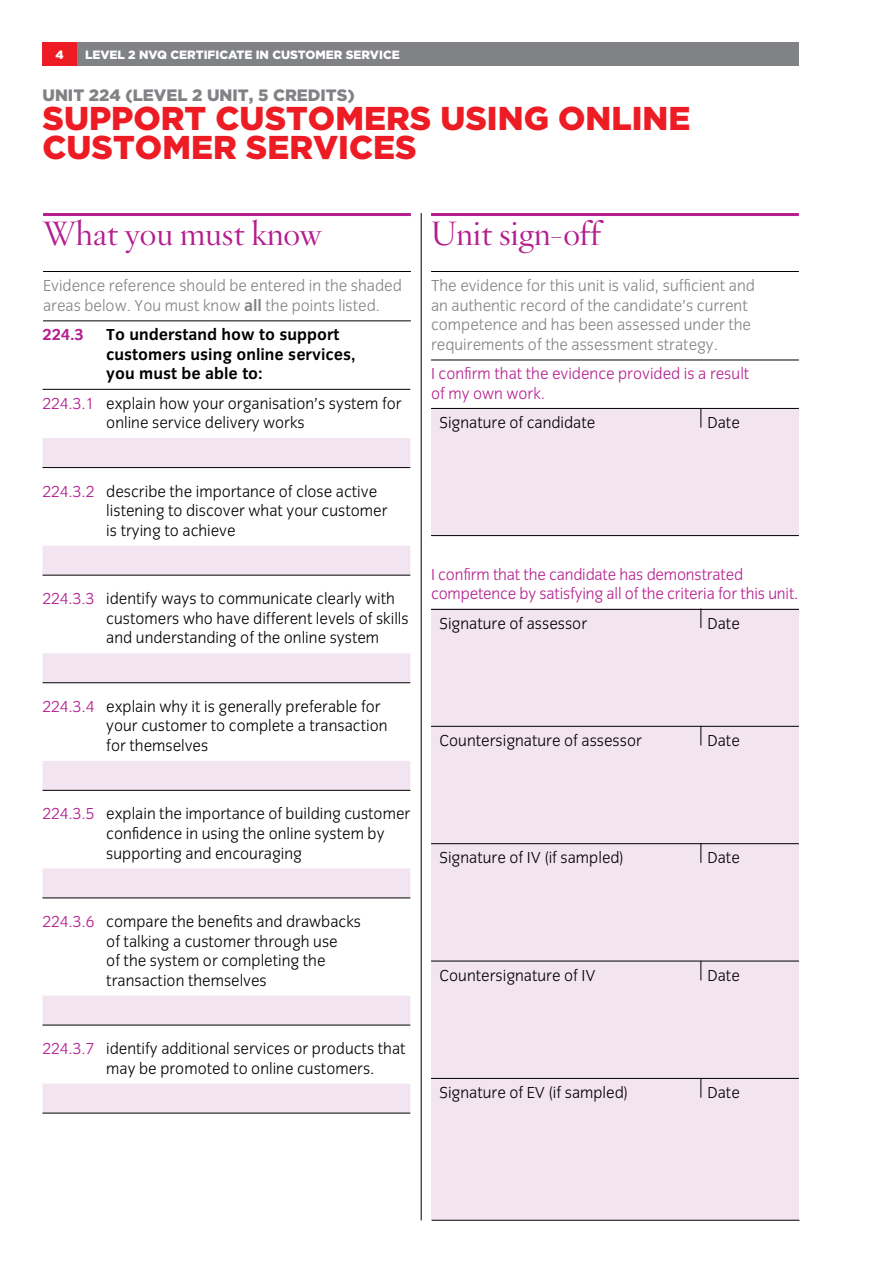
<style>
.page{position:relative;width:893px;height:1263px;background:#fff}
.page>*{position:absolute;margin:0;border:0;box-sizing:border-box;transform-origin:0 0}
.t1{font:900 33px/29.4px "Gotham";color:#ed1c24}
.t2{font:33px "Hoefler Titling HTF Lt Roman";color:#b41e8e}
.t3{font:300 16.5px/19.5px "Congress Sans";color:#000}
.t4{font:300 16.5px/19.5px "Congress Sans";color:#808285}
.t5{font:300 16.5px/19.5px "Congress Sans";letter-spacing:-.01em;color:#b41e8e}
.t6{font:700 16.5px/19.5px "Congress Sans";color:#000}
.t7{font:900 16.5px "Gotham";color:#808285}
.t8{font:700 16.5px "Congress Sans";color:#b41e8e}
.t9{font:900 12px "Gotham";color:#fff}
.s1{font-weight:700}
.s2{color:#b41e8e}
</style>
<div class="page">
<div style="left:43px;top:43px;width:756px;height:23px;background:#808285"></div>
<hr style="left:43px;top:213px;width:368px;height:3px;background:#b41e8e">
<hr style="left:43px;top:271px;width:368px;height:1px;background:#000">
<hr style="left:43px;top:321px;width:368px;height:1px;background:#000">
<hr style="left:43px;top:389px;width:367px;height:1px;background:#000">
<div style="left:43px;top:438px;width:367px;height:29px;background:#f2e4f0"></div>
<hr style="left:43px;top:467px;width:367px;height:1px;background:#000">
<div style="left:43px;top:546px;width:367px;height:29px;background:#f2e4f0"></div>
<hr style="left:43px;top:575px;width:367px;height:1px;background:#000">
<div style="left:43px;top:653px;width:367px;height:29px;background:#f2e4f0"></div>
<hr style="left:43px;top:682px;width:367px;height:1px;background:#000">
<div style="left:43px;top:761px;width:367px;height:29px;background:#f2e4f0"></div>
<hr style="left:43px;top:790px;width:367px;height:1px;background:#000">
<div style="left:43px;top:868px;width:367px;height:30px;background:#f2e4f0"></div>
<hr style="left:43px;top:898px;width:367px;height:1px;background:#000">
<div style="left:43px;top:995px;width:367px;height:30px;background:#f2e4f0"></div>
<hr style="left:43px;top:1025px;width:367px;height:1px;background:#000">
<div style="left:43px;top:1083px;width:367px;height:30px;background:#f2e4f0"></div>
<hr style="left:43px;top:1113px;width:367px;height:1px;background:#000">
<div style="left:431px;top:408px;width:368px;height:127px;background:#f2e4f0"></div>
<div style="left:431px;top:609px;width:368px;height:611px;background:#f2e4f0"></div>
<hr style="left:431px;top:271px;width:368px;height:1px;background:#000">
<hr style="left:431px;top:360px;width:368px;height:1px;background:#000">
<hr style="left:431px;top:408px;width:368px;height:1px;background:#000">
<hr style="left:431px;top:609px;width:368px;height:1px;background:#000">
<hr style="left:431px;top:726px;width:368px;height:1px;background:#000">
<hr style="left:431px;top:843px;width:368px;height:1px;background:#000">
<hr style="left:431px;top:961px;width:368px;height:1px;background:#000">
<hr style="left:431px;top:1078px;width:368px;height:1px;background:#000">
<hr style="left:431px;top:213px;width:368px;height:3px;background:#b41e8e">
<hr style="left:431px;top:535px;width:368px;height:1px;background:#000">
<svg style="left:701px;top:409px;width:1px;height:19px"></svg>
<hr style="left:432px;top:1220px;width:367px;height:1px;background:#000">
<svg style="left:701px;top:608px;width:1px;height:20px"></svg>
<svg style="left:701px;top:726px;width:1px;height:19px"></svg>
<svg style="left:701px;top:843px;width:1px;height:20px"></svg>
<svg style="left:701px;top:961px;width:1px;height:19px"></svg>
<svg style="left:701px;top:1078px;width:1px;height:20px"></svg>
<div style="left:43px;top:43px;width:34px;height:23px;background:#ed1c24"></div>
<hr style="left:421px;top:213px;width:1px;height:1007px;background:#000">
<p class="t9" style="left:85px;top:47px;width:316px">LEVEL 2 NVQ CERTIFICATE IN CUSTOMER SERVICE</p>
<p class="t9" style="left:55px;top:47px;width:10px">4</p>
<p class="t7" style="left:43px;top:85px;width:314px">UNIT 224 (LEVEL 2 UNIT, 5 CREDITS)</p>
<h1 class="t1" style="left:43px;top:103px;width:649px">SUPPORT CUSTOMERS USING ONLINE<br>CUSTOMER SERVICES</h1>
<h1 class="t2" style="left:43px;top:212px;width:280px">What you must know</h1>
<p class="t4" style="left:43px;top:276px;width:360px">Evidence reference should be entered in the shaded areas below. You must know <span class="s1">all</span> the points listed.</p>
<p class="t8" style="left:43px;top:325px;width:43px">224.3</p>
<p class="t6" style="left:106px;top:325px;width:251px">To understand how to support customers using online services, you must be able to:</p>
<p class="t3" style="left:106px;top:393px;width:297px;text-indent:-64px"><span class="s2">224.3.1</span> explain how your organisation’s system for online service delivery works</p>
<p class="t3" style="left:106px;top:482px;width:283px;text-indent:-64px"><span class="s2">224.3.2</span> describe the importance of close active listening to discover what your customer is trying to achieve</p>
<p class="t3" style="left:106px;top:589px;width:304px;text-indent:-64px"><span class="s2">224.3.3</span> identify ways to communicate clearly with customers who have different levels of skills and understanding of the online system</p>
<p class="t3" style="left:106px;top:697px;width:283px;text-indent:-64px"><span class="s2">224.3.4</span> explain why it is generally preferable for your customer to complete a transaction for themselves</p>
<h1 class="t2" style="left:431px;top:212px;width:171px">Unit sign-off</h1>
<p class="t4" style="left:431px;top:276px;width:325px">The evidence for this unit is valid, sufficient and an authentic record of the candidate’s current competence and has been assessed under the requirements of the assessment strategy.</p>
<p class="t5" style="left:431px;top:364px;width:320px">I confirm that the evidence provided is a result of my own work.</p>
<p class="t3" style="left:440px;top:413px;width:157px">Signature of candidate</p>
<p class="t3" style="left:707px;top:413px;width:34px">Date</p>
<p class="t5" style="left:431px;top:565px;width:369px">I confirm that the candidate has demonstrated competence by satisfying all of the criteria for this unit.</p>
<p class="t3" style="left:440px;top:614px;width:149px">Signature of assessor</p>
<p class="t3" style="left:707px;top:614px;width:34px">Date</p>
<p class="t3" style="left:440px;top:731px;width:204px">Countersignature of assessor</p>
<p class="t3" style="left:707px;top:731px;width:34px">Date</p>
<p class="t3" style="left:106px;top:804px;width:305px;text-indent:-64px"><span class="s2">224.3.5</span> explain the importance of building customer confidence in using the online system by supporting and encouraging</p>
<p class="t3" style="left:106px;top:912px;width:256px;text-indent:-64px"><span class="s2">224.3.6</span> compare the benefits and drawbacks of talking a customer through use<br>of the system or completing the transaction themselves</p>
<p class="t3" style="left:106px;top:1039px;width:301px;text-indent:-64px"><span class="s2">224.3.7</span> identify additional services or products that may be promoted to online customers.</p>
<p class="t3" style="left:440px;top:848px;width:186px">Signature of IV (if sampled)</p>
<p class="t3" style="left:707px;top:848px;width:34px">Date</p>
<p class="t3" style="left:440px;top:966px;width:157px">Countersignature of IV</p>
<p class="t3" style="left:707px;top:966px;width:34px">Date</p>
<p class="t3" style="left:440px;top:1083px;width:190px">Signature of EV (if sampled)</p>
<p class="t3" style="left:707px;top:1083px;width:34px">Date</p>
</div>
